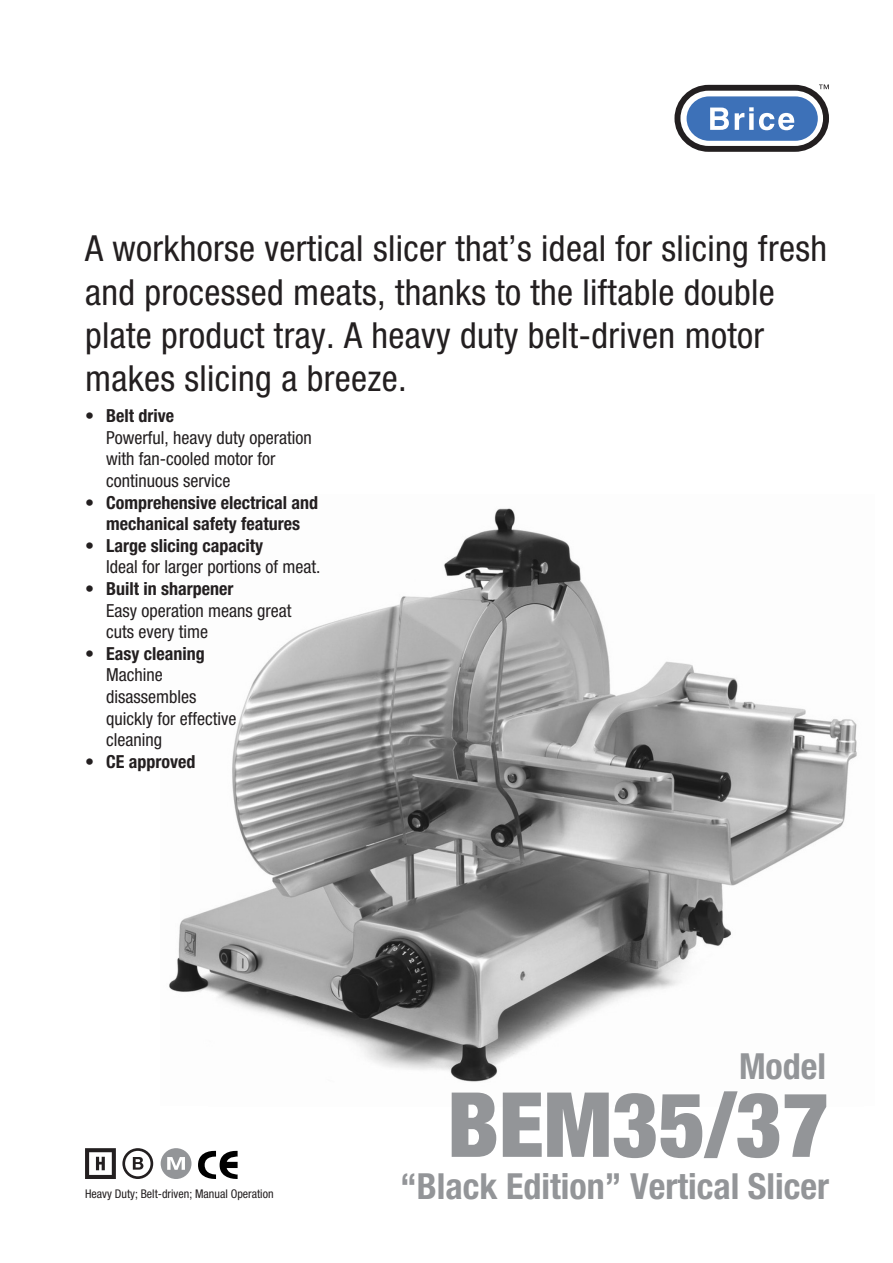
<style>
.page{position:relative;width:893px;height:1263px;background:#fff}
.page>*{position:absolute;margin:0;border:0;box-sizing:border-box;transform-origin:0 0}
.Product_Header{font:900 condensed 90px "Helvetica Neue";color:#939598}
.t1{font:condensed 36px/43.2px "Helvetica Neue";letter-spacing:.01em;color:#231f20}
.Product_Subhead{font:700 condensed 36px "Helvetica Neue";color:#939598}
.t2{font:condensed 18px/21.6px "Helvetica Neue";color:#231f20}
.t3{font:700 condensed 18px/21.6px "Helvetica Neue";color:#231f20;text-align:center}
.t4{font:condensed 12px "Helvetica Neue";color:#231f20}
</style>
<div class="page">
<img style="left:169px;top:508px;width:688px;height:574px">
<svg style="left:674px;top:85px;width:155px;height:66px"></svg>
<svg style="left:85px;top:1148px;width:31px;height:31px"></svg>
<div style="left:161px;top:1148px;width:30px;height:31px;background:#939598;border-radius:50%"></div>
<svg style="left:167px;top:1157px;width:18px;height:13px"></svg>
<svg style="left:122px;top:1148px;width:31px;height:31px"></svg>
<svg style="left:198px;top:1150px;width:40px;height:29px"></svg>
<p class="t1" style="left:85px;top:227px;width:743px">A workhorse vertical slicer that’s ideal for slicing fresh and processed meats, thanks to the liftable double plate product tray. A heavy duty belt-driven motor makes slicing a breeze.</p>
<p class="t3" style="left:85px;top:405px;width:91px">• Belt drive</p>
<p class="t2" style="left:106px;top:427px;width:207px">Powerful, heavy duty operation with fan-cooled motor for continuous service</p>
<p class="t3" style="left:85px;top:491px;width:235px">• Comprehensive electrical and mechanical safety features</p>
<p class="t3" style="left:85px;top:534px;width:180px">• Large slicing capacity</p>
<p class="t2" style="left:106px;top:556px;width:216px">Ideal for larger portions of meat.</p>
<p class="t3" style="left:85px;top:578px;width:150px">• Built in sharpener</p>
<p class="t2" style="left:106px;top:599px;width:187px">Easy operation means great cuts every time</p>
<p class="t3" style="left:85px;top:642px;width:121px">• Easy cleaning</p>
<p class="t2" style="left:106px;top:664px;width:132px">Machine disassembles quickly for effective cleaning</p>
<p class="t3" style="left:85px;top:750px;width:112px">• CE approved</p>
<p class="Product_Subhead" style="left:739px;top:1045px;width:89px">Model</p>
<p class="t4" style="left:85px;top:1187px;width:190px">Heavy Duty; Belt-driven; Manual Operation</p>
<p class="Product_Header" style="left:447px;top:1069px;width:384px">BEM35/37</p>
<p class="Product_Subhead" style="left:400px;top:1165px;width:430px">“Black Edition” Vertical Slicer</p>
</div>
